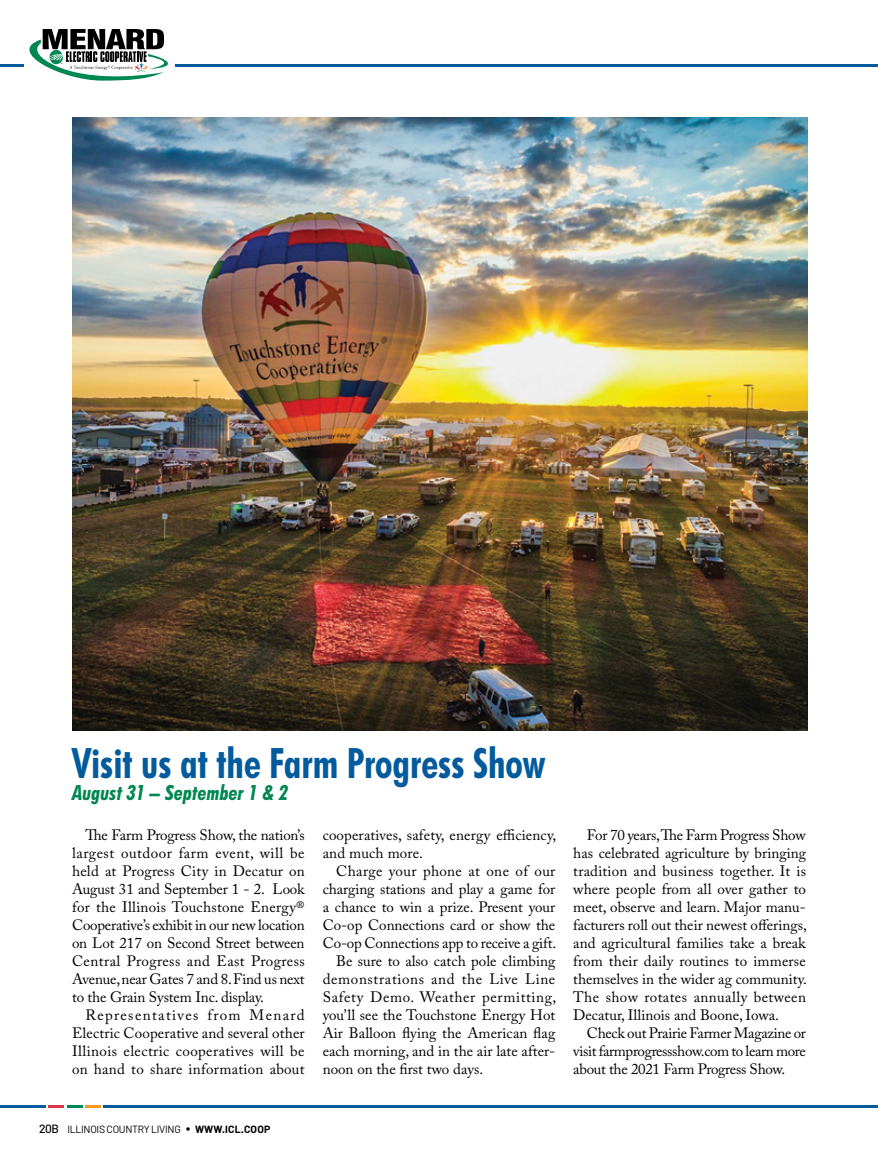
<style>
.page{position:relative;width:878px;height:1161px;background:#fff}
.page>*{position:absolute;margin:0;border:0;box-sizing:border-box;transform-origin:0 0}
.t1{font:700 condensed 42px "Futura BT";color:#035b9d;scale:.93 1}
.t2{font:italic 700 condensed 21px "Futura BT";color:#008752}
.t3{font:15px/18px "Adobe Caslon Pro";color:#000;text-align:justify}
.t4{font:15px "Adobe Caslon Pro";letter-spacing:.04em;color:#000}
.t5{font:15px "Adobe Caslon Pro";letter-spacing:.045em;color:#000}
.t6{font:15px "Adobe Caslon Pro";letter-spacing:.025em;color:#000}
.t7{font:10.5px "Barlow";letter-spacing:-.03em;color:#000}
.s1{font-weight:500;font-size:12px}
.s2{font-size:15px}
.s3{font-weight:700}
</style>
<div class="page">
<hr style="left:176px;top:64px;width:702px;height:3px;background:#035b9d">
<hr style="left:0;top:64px;width:24px;height:3px;background:#035b9d">
<hr style="left:85px;top:1105px;width:16px;height:3px;background:#f89921">
<hr style="left:103px;top:1105px;width:775px;height:3px;background:#035b9d">
<hr style="left:48px;top:1105px;width:16px;height:3px;background:#d73747">
<hr style="left:0;top:1105px;width:46px;height:3px;background:#035b9d">
<hr style="left:67px;top:1105px;width:15px;height:3px;background:#008752">
<svg style="left:29px;top:29px;width:147px;height:52px"></svg>
<img style="left:72px;top:117px;width:735px;height:614px">
<h1 class="t1" style="left:72px;top:737px;width:510px">Visit us at the Farm Progress Show</h1>
<h2 class="t2" style="left:72px;top:780px;width:218px">August 31 – September 1 &amp; 2</h2>
<p class="t3" style="left:72px;top:826px;width:234px;text-indent:14px">The Farm Progress Show, the nation’s largest outdoor farm event, will be held at Progress City in Decatur on August 31 and September 1 - 2. Look for the Illinois Touchstone Energy® Cooperative’s exhibit in our new location on Lot 217 on Second Street between Central Progress and East Progress Avenue, near Gates 7 and 8. Find us next to the Grain System Inc. display.</p>
<p class="t3" style="left:72px;top:1006px;width:234px;text-indent:14px">Representatives from Menard Electric Cooperative and several other Illinois electric cooperatives will be on hand to share information about</p>
<p class="t3" style="left:322px;top:826px;width:235px">cooperatives, safety, energy efficiency, and much more.</p>
<p class="t6" style="left:336px;top:862px;width:221px">Charge your phone at one of our</p>
<p class="t3" style="left:322px;top:880px;width:234px">charging stations and play a game for</p>
<p class="t3" style="left:322px;top:898px;width:234px">a chance to win a prize. Present your</p>
<p class="t3" style="left:322px;top:916px;width:234px">Co-op Connections card or show the</p>
<p class="t3" style="left:322px;top:934px;width:235px">Co-op Connections app to receive a gift.</p>
<p class="t3" style="left:336px;top:952px;width:221px">Be sure to also catch pole climbing</p>
<p class="t5" style="left:322px;top:970px;width:234px">demonstrations and the Live Line</p>
<p class="t4" style="left:322px;top:988px;width:235px">Safety Demo. Weather permitting,</p>
<p class="t3" style="left:322px;top:1006px;width:234px">you’ll see the Touchstone Energy Hot</p>
<p class="t3" style="left:322px;top:1024px;width:234px">Air Balloon flying the American flag</p>
<p class="t3" style="left:322px;top:1042px;width:234px">each morning, and in the air late after-</p>
<p class="t3" style="left:322px;top:1060px;width:162px">noon on the first two days.</p>
<p class="t3" style="left:573px;top:826px;width:235px;text-indent:14px">For 70 years, The Farm Progress Show has celebrated agriculture by bringing tradition and business together. It is where people from all over gather to meet, observe and learn. Major manu&shy;facturers roll out their newest offerings, and agricultural families take a break from their daily routines to immerse themselves in the wider ag community.<br>The show rotates annually between Decatur, Illinois and Boone, Iowa.</p>
<p class="t3" style="left:573px;top:1024px;width:234px;text-indent:14px">Check out Prairie Farmer Magazine or visit farmprogressshow.com to learn more about the 2021 Farm Progress Show.</p>
<p class="t7" style="left:39px;top:1123px;width:233px"><span class="s1">20B</span> ILLINOIS COUNTRY LIVING <span class="s2">•</span> <span class="s3">WWW.ICL.COOP</span></p>
</div>
